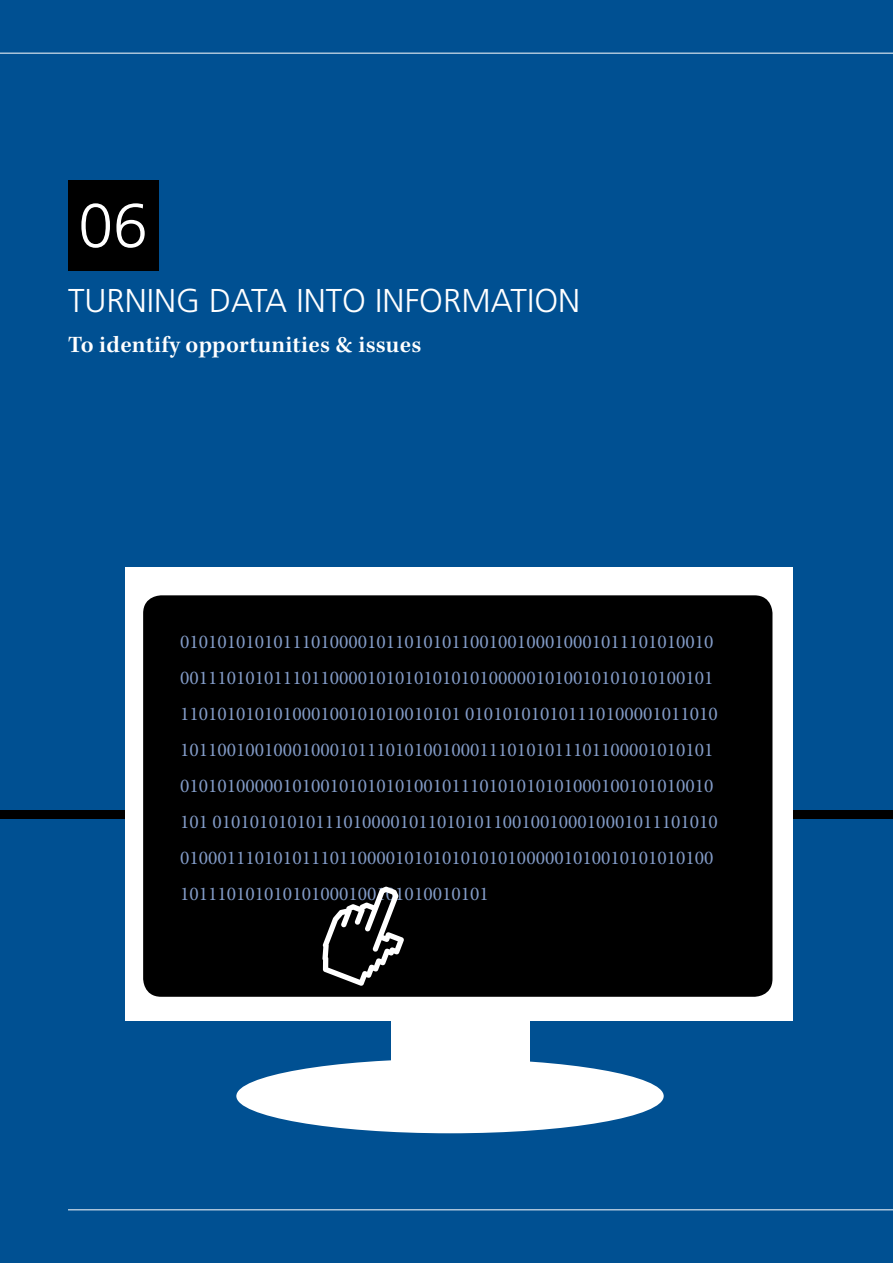
<style>
.page{position:relative;width:893px;height:1263px;background:#005092}
.page>*{position:absolute;margin:0;border:0;box-sizing:border-box;transform-origin:0 0}
.t1{font:300 62.4px "Frutiger";color:#fff}
.t2{font:300 33px "Frutiger";color:#fff}
.t3{font:600 24px "Kepler Std";letter-spacing:.01em;color:#fff}
.t4{font:19.5px/36px "Minion Pro";color:#829bc7}
</style>
<div class="page">
<div style="left:0;top:810px;width:893px;height:9px;background:#000"></div>
<div style="left:125px;top:567px;width:667px;height:453px;background:#fff"></div>
<div style="left:143px;top:595px;width:629px;height:402px;background:#000;border-radius:18px"></div>
<div style="left:392px;top:1006px;width:138px;height:79px;background:#fff"></div>
<div style="left:236px;top:1059px;width:428px;height:74px;background:#fff;border-radius:50%"></div>
<svg style="left:322px;top:886px;width:82px;height:100px"></svg>
<div style="left:68px;top:180px;width:90px;height:90px;background:#000"></div>
<hr style="left:68px;top:1209px;width:825px;height:1px;background:#fff">
<hr style="left:0;top:53px;width:893px;height:1px;background:#fff">
<h1 class="t1" style="left:78px;top:190px;width:71px">06</h1>
<h2 class="t2" style="left:68px;top:282px;width:514px">TURNING DATA INTO INFORMATION</h2>
<p class="t3" style="left:68px;top:331px;width:355px">To identify opportunities &amp; issues</p>
<p class="t4" style="left:180px;top:624px;width:539px">010101010101110100001011010101100100100010001011101010010<br>001110101011101100001010101010101000001010010101010100101<br>110101010101000100101010010101 010101010101110100001011010<br>101100100100010001011101010010001110101011101100001010101<br>010101000001010010101010100101110101010101000100101010010<br>101 010101010101110100001011010101100100100010001011101010<br>010001110101011101100001010101010101000001010010101010100<br>101110101010101000100101010010101</p>
</div>
